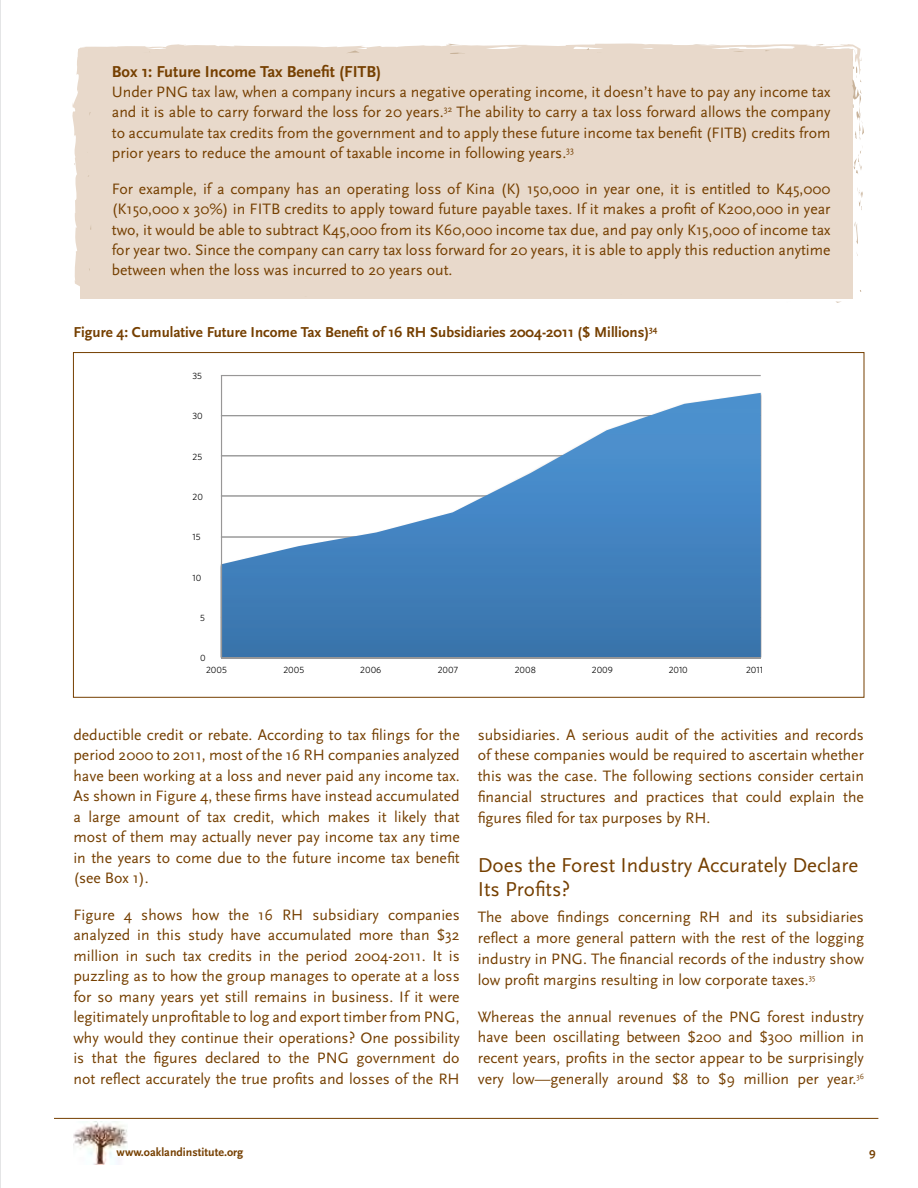
<style>
.page{position:relative;width:918px;height:1188px;background:#fff}
.page>*{position:absolute;margin:0;border:0;box-sizing:border-box;transform-origin:0 0}
.t1{font:21px/24.6px "Scala Sans";color:#753f00}
.t2{font:700 16.5px "Scala Sans";color:#753f00}
.t3{font:15.75px/20.5px "Scala Sans";color:#753f00;text-align:justify}
.t4{font:700 15px "Scala Sans";color:#753f00}
.t5{font:700 12px "Scala Sans";color:#753f00}
.t6{font:9.15px "Whitney";color:#010101}
</style>
<div class="page">
<hr style="left:54px;top:1118px;width:824px;height:1px;background:#753f00">
<img style="left:73px;top:1122px;width:55px;height:43px">
<hr style="left:0;top:0;width:1px;height:1188px;background:#dcddde">
<div style="left:80px;top:49px;width:773px;height:250px;background:#e8d9cb"></div>
<svg style="left:861px;top:191px;width:2px;height:19px"></svg>
<svg style="left:72px;top:43px;width:789px;height:243px"></svg>
<svg style="left:142px;top:49px;width:18px;height:4px"></svg>
<svg style="left:806px;top:44px;width:58px;height:132px"></svg>
<svg style="left:693px;top:44px;width:57px;height:8px"></svg>
<svg style="left:448px;top:52px;width:20px;height:2px"></svg>
<svg style="left:87px;top:170px;width:2px;height:7px"></svg>
<svg style="left:89px;top:223px;width:2px;height:7px"></svg>
<hr style="left:221px;top:375px;width:540px;height:1px;background:#989797">
<svg style="left:222px;top:393px;width:539px;height:264px"></svg>
<hr style="left:221px;top:376px;width:1px;height:282px;background:#989797">
<hr style="left:222px;top:657px;width:539px;height:1px;background:#989797">
<p class="t2" style="left:112px;top:63px;width:271px">Box 1: Future Income Tax Benefit (FITB)</p>
<p class="t3" style="left:112px;top:82px;width:720px">Under PNG tax law, when a company incurs a negative operating income, it doesn’t have to pay any income tax and it is able to carry forward the loss for 20 years.<sup>32</sup> The ability to carry a tax loss forward allows the company to accumulate tax credits from the government and to apply these future income tax benefit (FITB) credits from prior years to reduce the amount of taxable income in following years.<sup>33</sup></p>
<p class="t3" style="left:112px;top:179px;width:720px">For example, if a company has an operating loss of Kina (K) 150,000 in year one, it is entitled to K45,000 (K150,000 x 30%) in FITB credits to apply toward future payable taxes. If it makes a profit of K200,000 in year two, it would be able to subtract K45,000 from its K60,000 income tax due, and pay only K15,000 of income tax for year two. Since the company can carry tax loss forward for 20 years, it is able to apply this reduction anytime between when the loss was incurred to 20 years out.</p>
<p class="t4" style="left:73px;top:324px;width:586px">Figure 4: Cumulative Future Income Tax Benefit of 16 RH Subsidiaries 2004-2011 ($ Millions)<sup>34</sup></p>
<p class="t6" style="left:192px;top:371px;width:11px">35</p>
<p class="t6" style="left:192px;top:411px;width:12px">30</p>
<p class="t6" style="left:192px;top:451px;width:11px">25</p>
<p class="t6" style="left:192px;top:491px;width:12px">20</p>
<p class="t6" style="left:192px;top:532px;width:10px">15</p>
<p class="t6" style="left:192px;top:572px;width:10px">10</p>
<p class="t6" style="left:200px;top:612px;width:6px">5</p>
<p class="t6" style="left:200px;top:653px;width:7px">0</p>
<p class="t6" style="left:206px;top:664px;width:22px">2005</p>
<p class="t6" style="left:283px;top:664px;width:22px">2005</p>
<p class="t6" style="left:360px;top:664px;width:23px">2006</p>
<p class="t6" style="left:438px;top:664px;width:22px">2007</p>
<p class="t6" style="left:515px;top:664px;width:23px">2008</p>
<p class="t6" style="left:592px;top:664px;width:23px">2009</p>
<p class="t6" style="left:669px;top:664px;width:21px">2010</p>
<p class="t6" style="left:746px;top:664px;width:18px">2011</p>
<p class="t3" style="left:73px;top:725px;width:388px">deductible credit or rebate. According to tax filings for the period 2000 to 2011, most of the 16 RH companies analyzed have been working at a loss and never paid any income tax.<br>As shown in Figure 4, these firms have instead accumulated a large amount of tax credit, which makes it likely that most of them may actually never pay income tax any time in the years to come due to the future income tax benefit (see Box 1).</p>
<p class="t3" style="left:73px;top:905px;width:388px">Figure 4 shows how the 16 RH subsidiary companies analyzed in this study have accumulated more than $32 million in such tax credits in the period 2004-2011. It is puzzling as to how the group manages to operate at a loss for so many years yet still remains in business. If it were legitimately unprofitable to log and export timber from PNG, why would they continue their operations? One possibility is that the figures declared to the PNG government do not reflect accurately the true profits and losses of the RH</p>
<p class="t3" style="left:478px;top:725px;width:388px">subsidiaries. A serious audit of the activities and records of these companies would be required to ascertain whether this was the case. The following sections consider certain financial structures and practices that could explain the figures filed for tax purposes by RH.</p>
<h1 class="t1" style="left:478px;top:853px;width:382px">Does the Forest Industry Accurately Declare<br>Its Profits?</h1>
<p class="t3" style="left:478px;top:907px;width:388px">The above findings concerning RH and its subsidiaries reflect a more general pattern with the rest of the logging industry in PNG. The financial records of the industry show low profit margins resulting in low corporate taxes.<sup>35</sup></p>
<p class="t3" style="left:478px;top:1006px;width:388px">Whereas the annual revenues of the PNG forest industry have been oscillating between $200 and $300 million in recent years, profits in the sector appear to be surprisingly very low—generally around $8 to $9 million per year.<sup>36</sup></p>
<p class="t5" style="left:117px;top:1146px;width:128px">www.oaklandinstitute.org</p>
<p class="t5" style="left:869px;top:1146px;width:8px">9</p>
</div>
